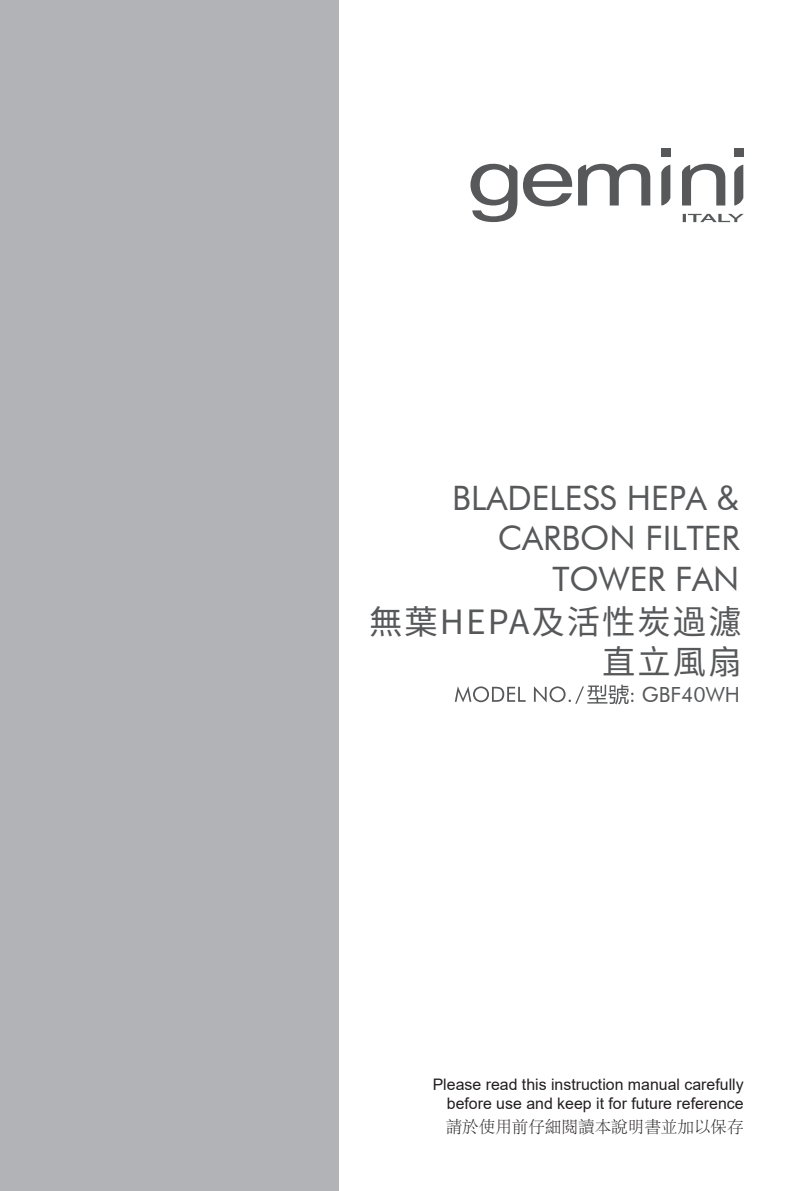
<style>
.page{position:relative;width:811px;height:1191px;background:#fff}
.page>*{position:absolute;margin:0;border:0;box-sizing:border-box;transform-origin:0 0}
.t1{font:33.6px/40.4px "Futura BT";color:#57585a;text-align:right}
.t2{font:33.4px/40px "Source Han Sans CN";letter-spacing:.06em;color:#57585a;text-align:right}
.t3{font:20.8px "Futura BT";color:#57585a}
.t4{font:300 16.6px "Adobe Song Std";color:#231f20}
.t5{font:15.8px/19px "Arial";color:#231f20;text-align:right}
</style>
<div class="page">
<div style="left:0;top:0;width:338px;height:1191px;background:#b2b3b7"></div>
<svg style="left:682px;top:214px;width:61px;height:8px"></svg>
<svg style="left:523px;top:164px;width:49px;height:42px"></svg>
<svg style="left:470px;top:164px;width:47px;height:58px"></svg>
<div style="left:661px;top:149px;width:9px;height:8px;background:#57585a"></div>
<svg style="left:661px;top:165px;width:9px;height:40px"></svg>
<div style="left:734px;top:149px;width:9px;height:8px;background:#57585a"></div>
<svg style="left:734px;top:165px;width:9px;height:40px"></svg>
<svg style="left:578px;top:164px;width:72px;height:41px"></svg>
<svg style="left:682px;top:164px;width:43px;height:41px"></svg>
<svg style="left:455px;top:686px;width:70px;height:16px"></svg>
<svg style="left:534px;top:684px;width:99px;height:20px"></svg>
<h1 class="t1" style="left:452px;top:477px;width:289px">BLADELESS HEPA &amp;<br>CARBON FILTER<br>TOWER FAN</h1>
<h2 class="t2" style="left:369px;top:603px;width:374px">無葉HEPA及活性炭過濾直立風扇</h2>
<h3 class="t3" style="left:642px;top:681px;width:100px">GBF40WH</h3>
<p class="t5" style="left:433px;top:1074px;width:312px">Please read this instruction manual carefully before use and keep it for future reference</p>
<p class="t4" style="left:446px;top:1117px;width:299px">請於使用前仔細閱讀本說明書並加以保存</p>
</div>
